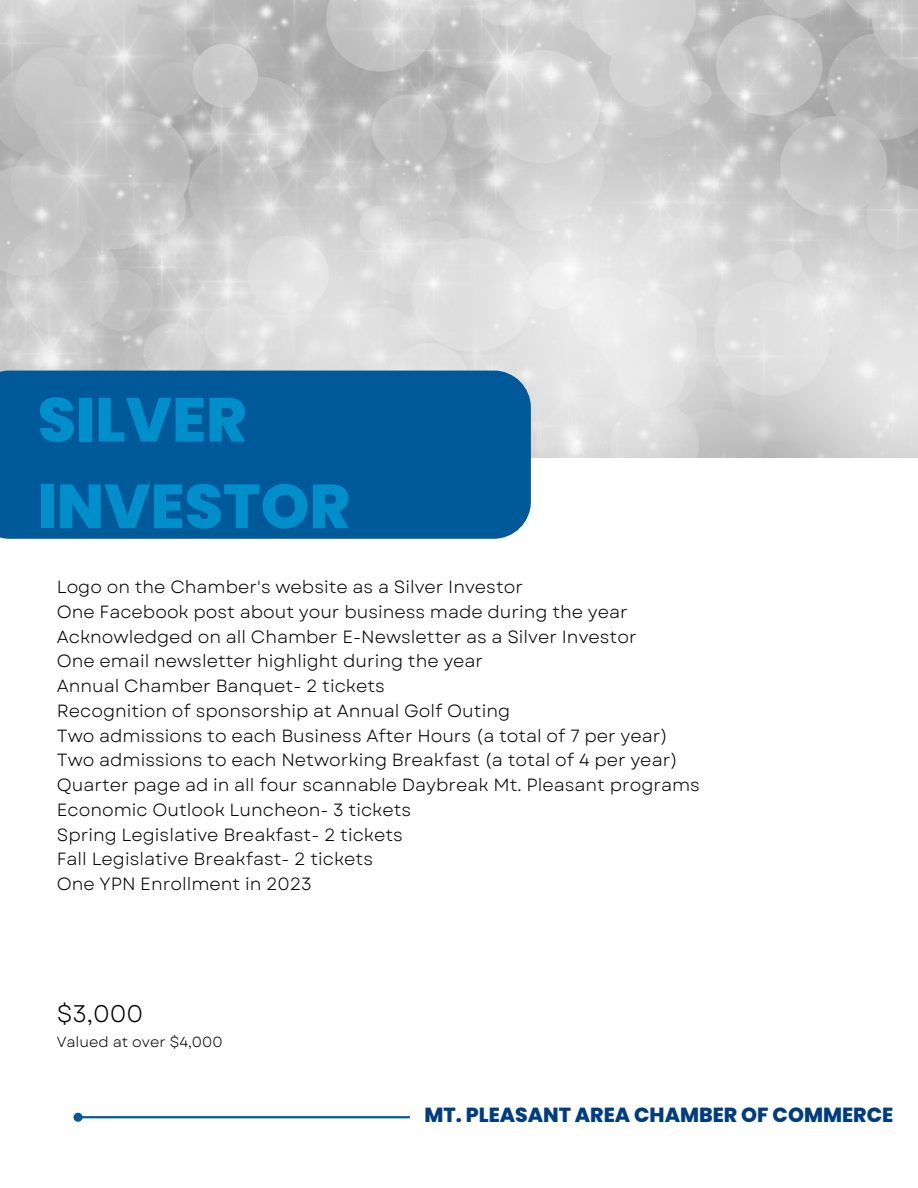
<style>
.page{position:relative;width:918px;height:1188px;background:#fff}
.page>*{position:absolute;margin:0;border:0;box-sizing:border-box;transform-origin:0 0}
.t1{font:800 62.1px/86.7px "Poppins";color:#008fca}
.t2{font:24px "Garet";color:#000}
.t3{font:800 20.4px "Poppins";color:#003d80}
.t4{font:17.7px/24.8px "Garet";color:#000}
.t5{font:14.7px "Garet";color:#000}
</style>
<div class="page">
<img style="left:0;top:0;width:918px;height:457px">
<div style="left:0;top:371px;width:531px;height:168px;background:#005999"></div>
<hr style="left:82px;top:1116px;width:328px;height:2px;background:#005999">
<svg style="left:73px;top:1112px;width:11px;height:10px"></svg>
<h1 class="t1" style="left:38px;top:377px;width:314px">SILVER<br>INVESTOR</h1>
<p class="t4" style="left:57px;top:575px;width:645px">Logo on the Chamber's website as a Silver Investor<br>One Facebook post about your business made during the year Acknowledged on all Chamber E-Newsletter as a Silver Investor<br>One email newsletter highlight during the year<br>Annual Chamber Banquet- 2 tickets<br>Recognition of sponsorship at Annual Golf Outing<br>Two admissions to each Business After Hours (a total of 7 per year)<br>Two admissions to each Networking Breakfast (a total of 4 per year)<br>Quarter page ad in all four scannable Daybreak Mt. Pleasant programs Economic Outlook Luncheon- 3 tickets<br>Spring Legislative Breakfast- 2 tickets<br>Fall Legislative Breakfast- 2 tickets<br>One YPN Enrollment in 2023</p>
<h2 class="t2" style="left:57px;top:996px;width:88px">$3,000</h2>
<p class="t5" style="left:57px;top:1031px;width:167px">Valued at over $4,000</p>
<p class="t3" style="left:424px;top:1100px;width:470px">MT. PLEASANT AREA CHAMBER OF COMMERCE</p>
</div>
